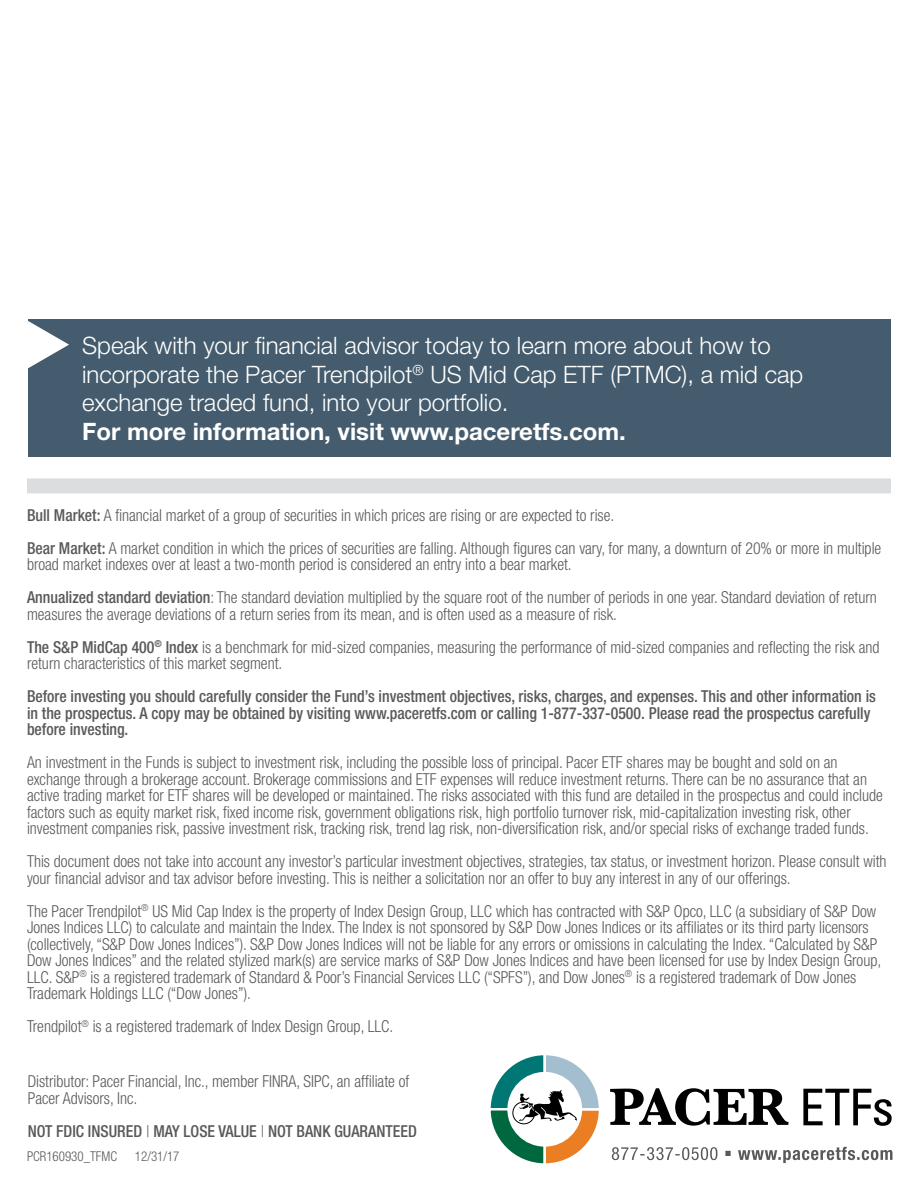
<style>
.page{position:relative;width:918px;height:1188px;background:#fff}
.page>*{position:absolute;margin:0;border:0;box-sizing:border-box;transform-origin:0 0}
.t1{font:300 24px/28.8px "Helvetica Neue";color:#fff}
.t2{font:700 24px "Helvetica Neue";color:#fff}
.t3{font:300 condensed 16.5px/16.5px "Helvetica Neue";color:#58595b;scale:.96 1}
.t4{font:500 condensed 16.5px/16.5px "Helvetica Neue";color:#58595b;scale:.96 1}
.t5{font:300 condensed 13.5px "Helvetica Neue";color:#58595b;scale:.96 1}
.s1{font-weight:500}
.s2{font-weight:300}
</style>
<div class="page">
<div style="left:27px;top:478px;width:864px;height:15px;background:#dcddde"></div>
<div style="left:28px;top:319px;width:863px;height:138px;background:#445c6d"></div>
<svg style="left:28px;top:321px;width:41px;height:48px"></svg>
<svg style="left:612px;top:1147px;width:280px;height:16px"></svg>
<svg style="left:610px;top:1088px;width:178px;height:38px"></svg>
<svg style="left:490px;top:1055px;width:109px;height:109px"></svg>
<svg style="left:803px;top:1089px;width:89px;height:37px"></svg>
<h1 class="t1" style="left:82px;top:330px;width:723px">Speak with your financial advisor today to learn more about how to incorporate the Pacer Trendpilot<sup>®</sup> US Mid Cap ETF (PTMC), a mid cap exchange traded fund, into your portfolio.</h1>
<h1 class="t2" style="left:82px;top:417px;width:545px">For more information, visit www.paceretfs.com.</h1>
<p class="t3" style="left:27px;top:498px;width:891px;line-height:33px"><span class="s1">Bull Market:</span> A financial market of a group of securities in which prices are rising or are expected to rise.<br><span class="s1">Bear Market:</span> A market condition in which the prices of securities are falling. Although figures can vary, for many, a downturn of 20% or more in multiple</p>
<p class="t3" style="left:27px;top:548px;width:887px;line-height:33px">broad market indexes over at least a two-month period is considered an entry into a bear market.<br><span class="s1">Annualized standard deviation</span>: The standard deviation multiplied by the square root of the number of periods in one year. Standard deviation of return</p>
<p class="t3" style="left:27px;top:597px;width:890px;line-height:33px">measures the average deviations of a return series from its mean, and is often used as a measure of risk.<br><span class="s1">The S&amp;P MidCap 400</span><sup>®</sup> <span class="s1">Index</span> is a benchmark for mid-sized companies, measuring the performance of mid-sized companies and reflecting the risk and</p>
<p class="t3" style="left:27px;top:655px;width:268px">return characteristics of this market segment.</p>
<p class="t4" style="left:27px;top:688px;width:886px">Before investing you should carefully consider the Fund’s investment objectives, risks, charges, and expenses. This and other information is in the prospectus. A copy may be obtained by visiting www.paceretfs.com or calling 1-877-337-0500. Please read the prospectus carefully before investing.</p>
<p class="t3" style="left:27px;top:754px;width:893px">An investment in the Funds is subject to investment risk, including the possible loss of principal. Pacer ETF shares may be bought and sold on an exchange through a brokerage account. Brokerage commissions and ETF expenses will reduce investment returns. There can be no assurance that an active trading market for ETF shares will be developed or maintained. The risks associated with this fund are detailed in the prospectus and could include factors such as equity market risk, fixed income risk, government obligations risk, high portfolio turnover risk, mid-capitalization investing risk, other investment companies risk, passive investment risk, tracking risk, trend lag risk, non-diversification risk, and/or special risks of exchange traded funds.</p>
<p class="t3" style="left:27px;top:853px;width:897px">This document does not take into account any investor’s particular investment objectives, strategies, tax status, or investment horizon. Please consult with your financial advisor and tax advisor before investing. This is neither a solicitation nor an offer to buy any interest in any of our offerings.</p>
<p class="t3" style="left:27px;top:903px;width:891px">The Pacer Trendpilot<sup>®</sup> US Mid Cap Index is the property of Index Design Group, LLC which has contracted with S&amp;P Opco, LLC (a subsidiary of S&amp;P Dow Jones Indices LLC) to calculate and maintain the Index. The Index is not sponsored by S&amp;P Dow Jones Indices or its affiliates or its third party licensors (collectively, “S&amp;P Dow Jones Indices”). S&amp;P Dow Jones Indices will not be liable for any errors or omissions in calculating the Index. “Calculated by S&amp;P Dow Jones Indices” and the related stylized mark(s) are service marks of S&amp;P Dow Jones Indices and have been licensed for use by Index Design Group, LLC. S&amp;P<sup>®</sup> is a registered trademark of Standard &amp; Poor’s Financial Services LLC (“SPFS”), and Dow Jones<sup>®</sup> is a registered trademark of Dow Jones Trademark Holdings LLC (“Dow Jones”).</p>
<p class="t3" style="left:27px;top:1018px;width:383px">Trendpilot<sup>®</sup> is a registered trademark of Index Design Group, LLC.</p>
<p class="t3" style="left:28px;top:1073px;width:399px">Distributor: Pacer Financial, Inc., member FINRA, SIPC, an affiliate of<br>Pacer Advisors, Inc.</p>
<p class="t4" style="left:28px;top:1122px;width:407px">NOT FDIC INSURED <span class="s2">|</span> MAY LOSE VALUE <span class="s2">|</span> NOT BANK GUARANTEED</p>
<p class="t5" style="left:27px;top:1148px;width:95px">PCR160930_TFMC</p>
<p class="t5" style="left:135px;top:1148px;width:48px">12/31/17</p>
</div>
